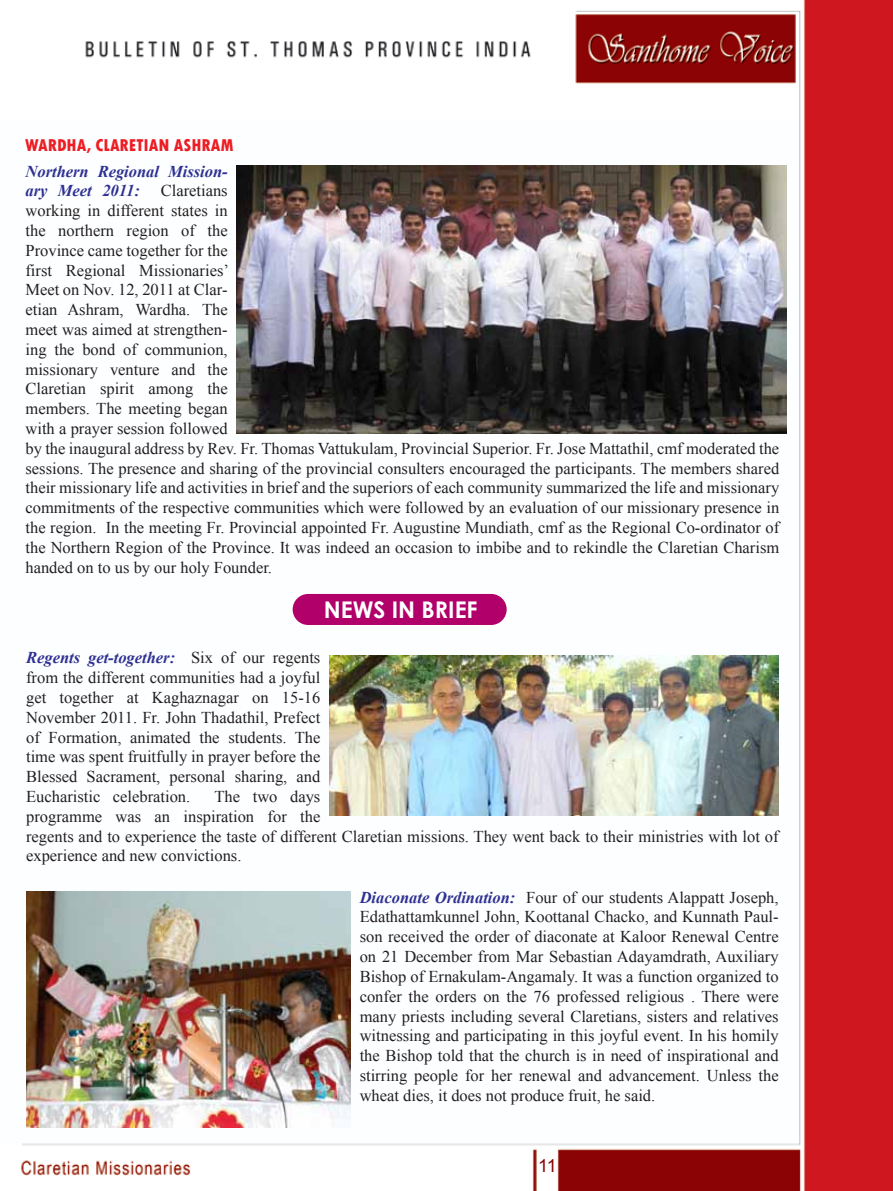
<style>
.page{position:relative;width:893px;height:1191px;background:#fff}
.page>*{position:absolute;margin:0;border:0;box-sizing:border-box;transform-origin:0 0}
.t1{font:700 22.95px "Century Gothic";color:#fff}
.t2{font:800 condensed 18px "Tw Cen";color:#ed1d24}
.t3{font:18px "Arial";color:#8b0304}
.t4{font:16.5px/19.8px "Times New Roman";color:#231f20}
.t5{font:italic 700 16.5px/19.8px "Times New Roman";color:#2e3092}
.s1{font-weight:700;font-style:italic;color:#2e3092}
</style>
<div class="page">
<img style="left:20px;top:0;width:873px;height:1191px">
<div style="left:293px;top:594px;width:214px;height:31px;background:#b10069;border-radius:15px"></div>
<img style="left:237px;top:165px;width:549px;height:268px">
<img style="left:329px;top:655px;width:450px;height:160px">
<img style="left:26px;top:891px;width:325px;height:236px">
<p class="t2" style="left:25px;top:135px;width:210px">WARDHA, CLARETIAN ASHRAM</p>
<p class="t5" style="left:26px;top:161px;width:204px">Northern Regional Mission&shy;ary Meet 2011:</p>
<p class="t4" style="left:26px;top:181px;width:755px;text-indent:135px">Claretians<br>working in different states in<br>the northern region of the<br>Province came together for the<br>first Regional Missionaries’<br>Meet on Nov. 12, 2011 at Clar-<br>etian Ashram, Wardha. The<br>meet was aimed at strengthen-<br>ing the bond of communion,<br>missionary venture and the<br>Claretian spirit among the<br>members. The meeting began<br>with a prayer session followed<br>by the inaugural address by Rev. Fr. Thomas Vattukulam, Provincial Superior. Fr. Jose Mattathil, cmf moderated the sessions. The presence and sharing of the provincial consulters encouraged the participants. The members shared their missionary life and activities in brief and the superiors of each community summarized the life and missionary commitments of the respective communities which were followed by an evaluation of our missionary presence in the region. In the meeting Fr. Provincial appointed Fr. Augustine Mundiath, cmf as the Regional Co-ordinator of the Northern Region of the Province. It was indeed an occasion to imbibe and to rekindle the Claretian Charism handed on to us by our holy Founder.</p>
<h1 class="t1" style="left:324px;top:592px;width:155px">NEWS IN BRIEF</h1>
<p class="t4" style="left:26px;top:647px;width:296px;text-align:justify"><span class="s1">Regents get-together:</span> Six of our regents from the different communities had a joyful get together at Kaghaznagar on 15-16<br>November 2011. Fr. John Thadathil, Prefect of Formation, animated the students. The time was spent fruitfully in prayer before the Blessed Sacrament, personal sharing, and Eucharistic celebration.</p>
<p class="t4" style="left:26px;top:786px;width:754px;text-indent:188px">The two days<br>programme was an inspiration for the<br>regents and to experience the taste of different Claretian missions. They went back to their ministries with lot of experience and new convictions.</p>
<p class="t4" style="left:360px;top:887px;width:420px;text-align:justify"><span class="s1">Diaconate Ordination:</span> Four of our students Alappatt Joseph, Edathattamkunnel John, Koottanal Chacko, and Kunnath Paul&shy;son received the order of diaconate at Kaloor Renewal Centre on 21 December from Mar Sebastian Adayamdrath, Auxiliary Bishop of Ernakulam-Angamaly. It was a function organized to confer the orders on the 76 professed religious . There were many priests including several Claretians, sisters and relatives witnessing and participating in this joyful event. In his homily the Bishop told that the church is in need of inspirational and stirring people for her renewal and advancement. Unless the wheat dies, it does not produce fruit, he said.</p>
<p class="t3" style="left:538px;top:1153px;width:20px">11</p>
</div>
